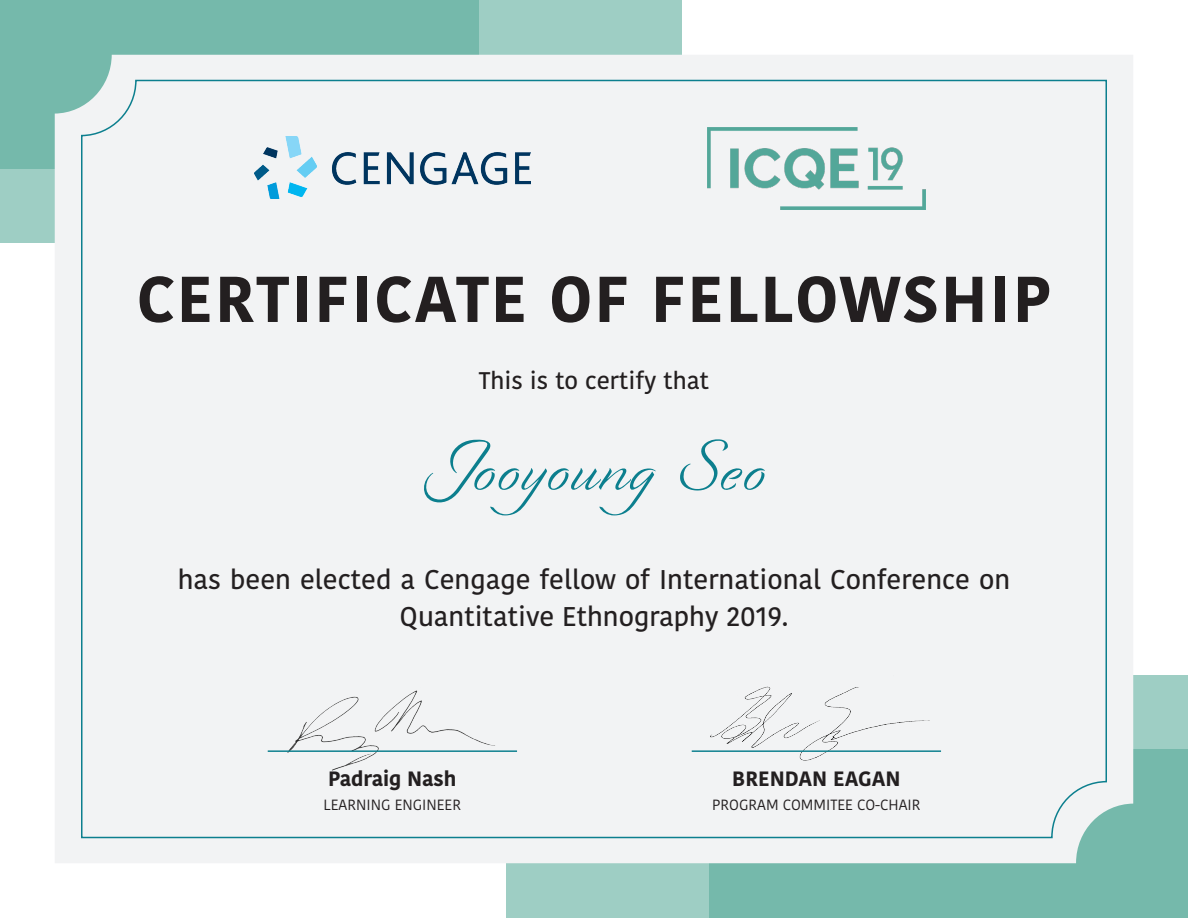
<style>
.page{position:relative;width:1188px;height:918px;background:#fff}
.page>*{position:absolute;margin:0;border:0;box-sizing:border-box;transform-origin:0 0}
.t1{font:75px "Recherche";letter-spacing:.05em;color:#0c7f8e}
.t2{font:700 64.5px "Kohinoor Bangla";letter-spacing:.03em;color:#231f20}
.t3{font:500 27px/37.5px "Kohinoor Bangla";color:#231f20;text-align:center}
.t4{font:500 24px "Kohinoor Bangla";color:#231f20}
.t5{font:700 20.7px "Kohinoor Bangla";color:#231f20}
.t6{font:14.7px "Kohinoor Bangla";color:#231f20}
</style>
<div class="page">
<div style="left:506px;top:676px;width:682px;height:242px;background:#9ecec4"></div>
<div style="left:0;top:0;width:682px;height:242px;background:#9ecec4"></div>
<div style="left:709px;top:750px;width:479px;height:168px;background:#75b9ab"></div>
<div style="left:0;top:0;width:479px;height:168px;background:#75b9ab"></div>
<div style="left:55px;top:55px;width:1078px;height:808px;background:#f2f3f4"></div>
<div style="left:80px;top:79px;width:1028px;height:760px;background:#f2f3f4"></div>
<div style="left:698px;top:674px;width:237px;height:93px;background:#f2f3f4"></div>
<hr style="left:692px;top:750px;width:249px;height:2px;background:#0c7f8e">
<img style="left:707px;top:128px;width:219px;height:81px">
<div style="left:276px;top:677px;width:233px;height:108px;background:#f2f3f4"></div>
<hr style="left:268px;top:750px;width:249px;height:2px;background:#0c7f8e">
<img style="left:254px;top:136px;width:277px;height:62px">
<p class="t2" style="left:137px;top:243px;width:916px">CERTIFICATE OF FELLOWSHIP</p>
<p class="t4" style="left:479px;top:361px;width:232px">This is to certify that</p>
<p class="t1" style="left:423px;top:420px;width:343px">Jooyoung Seo</p>
<p class="t3" style="left:178px;top:560px;width:834px">has been elected a Cengage fellow of International Conference on<br>Quantitative Ethnography 2019.</p>
<p class="t5" style="left:328px;top:761px;width:130px">Padraig Nash</p>
<p class="t6" style="left:324px;top:794px;width:139px">LEARNING ENGINEER</p>
<p class="t5" style="left:732px;top:761px;width:170px">BRENDAN EAGAN</p>
<p class="t6" style="left:712px;top:794px;width:210px">PROGRAM COMMITEE CO-CHAIR</p>
</div>
